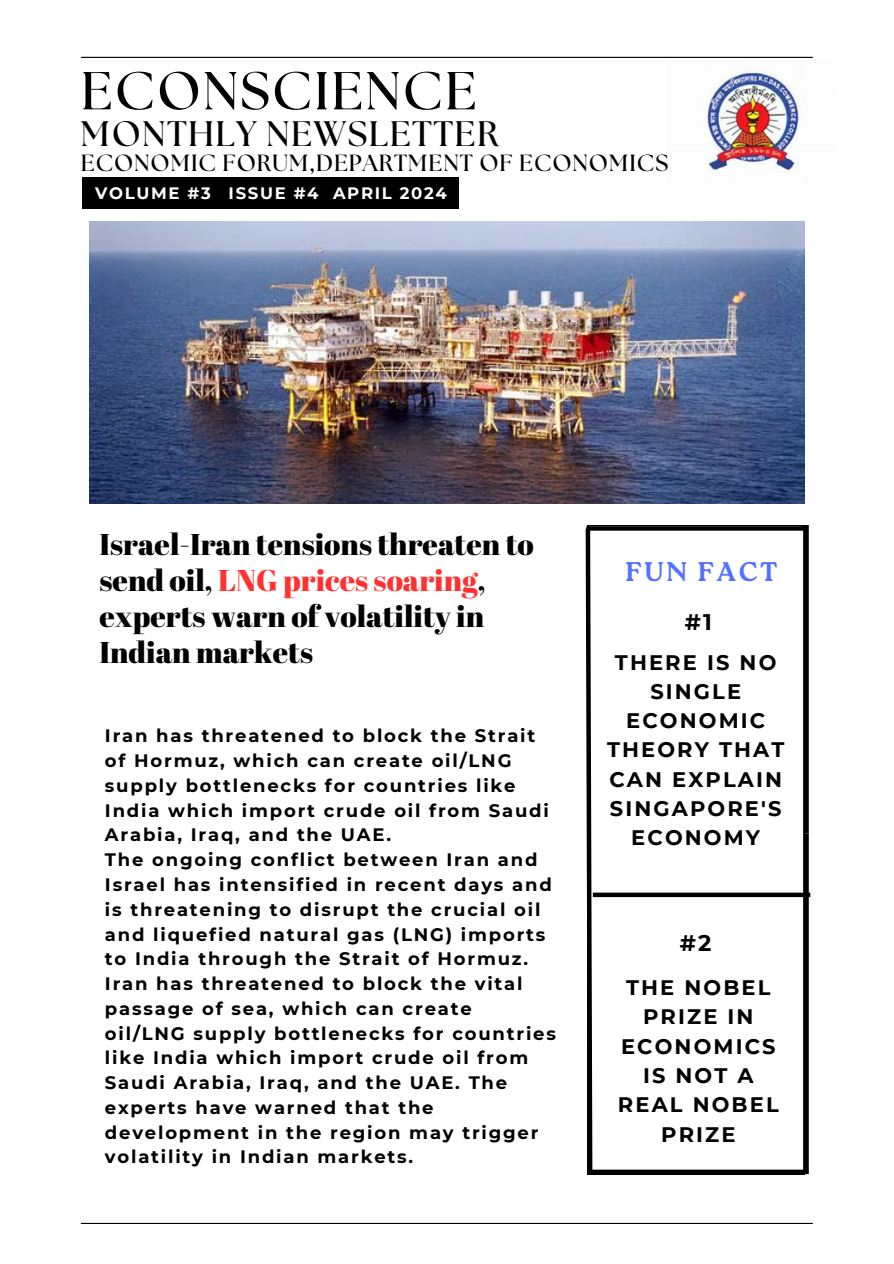
<style>
.page{position:relative;width:894px;height:1264px;background:#fff}
.page>*{position:absolute;margin:0;border:0;box-sizing:border-box;transform-origin:0 0}
.t1{font:700 53.4px "The Seasons";letter-spacing:.04em;color:#000}
.t2{font:700 35.4px "The Seasons";letter-spacing:.04em;color:#000}
.t3{font:30px/36px "Abril Fatface";color:#000}
.t4{font:700 27px "Roca One";letter-spacing:.1em;color:#5271ff}
.t5{font:700 23.4px "The Seasons";letter-spacing:.04em;color:#000}
.t6{font:700 22.5px "Montserrat";color:#000}
.t7{font:700 21px/29.2px "Montserrat";letter-spacing:.1em;color:#000;text-align:center}
.t8{font:700 18px/24.8px "Montserrat";letter-spacing:.1em;color:#000}
.t9{font:700 16.5px "Montserrat";letter-spacing:.1em;color:#fff}
.s1{color:#ff3131}
</style>
<div class="page">
<img style="left:89px;top:221px;width:715px;height:282px">
<svg style="left:594px;top:525px;width:210px;height:644px"></svg>
<img style="left:699px;top:68px;width:100px;height:106px">
<div style="left:592px;top:892px;width:218px;height:5px;background:#000"></div>
<svg style="left:585px;top:525px;width:9px;height:650px"></svg>
<hr style="left:804px;top:525px;width:4px;height:308px;background:#000">
<svg style="left:586px;top:526px;width:217px;height:4px"></svg>
<hr style="left:804px;top:833px;width:4px;height:341px;background:#000">
<div style="left:587px;top:1169px;width:217px;height:5px;background:#000"></div>
<div style="left:215px;top:177px;width:115px;height:32px;background:#000"></div>
<div style="left:82px;top:177px;width:140px;height:32px;background:#000"></div>
<hr style="left:81px;top:57px;width:731px;height:1px;background:#000">
<hr style="left:81px;top:1222px;width:731px;height:1px;background:#000">
<div style="left:320px;top:177px;width:138px;height:32px;background:#000"></div>
<h4 class="t1" style="left:81px;top:67px;width:397px">ECONSCIENCE</h4>
<h4 class="t2" style="left:81px;top:118px;width:419px">MONTHLY NEWSLETTER</h4>
<h4 class="t5" style="left:81px;top:152px;width:588px">ECONOMIC FORUM,DEPARTMENT OF ECONOMICS</h4>
<p class="t9" style="left:95px;top:183px;width:117px">VOLUME #3</p>
<h4 class="t9" style="left:228px;top:183px;width:91px">ISSUE #4</h4>
<h2 class="t9" style="left:333px;top:183px;width:115px">APRIL 2024</h2>
<p class="t3" style="left:99px;top:525px;width:436px">Israel-Iran tensions threaten to send oil, <span class="s1">LNG prices soaring</span>, experts warn of volatility in<br>Indian markets</p>
<p class="t8" style="left:105px;top:723px;width:452px">Iran has threatened to block the Strait of Hormuz, which can create oil/LNG supply bottlenecks for countries like India which import crude oil from Saudi Arabia, Iraq, and the UAE.<br>The ongoing conflict between Iran and Israel has intensified in recent days and is threatening to disrupt the crucial oil and liquefied natural gas (LNG) imports to India through the Strait of Hormuz.<br>Iran has threatened to block the vital passage of sea, which can create oil/LNG supply bottlenecks for countries like India which import crude oil from Saudi Arabia, Iraq, and the UAE. The experts have warned that the development in the region may trigger volatility in Indian markets.</p>
<p class="t4" style="left:625px;top:555px;width:154px">FUN FACT</p>
<h2 class="t6" style="left:684px;top:608px;width:29px">#1</h2>
<p class="t7" style="left:607px;top:647px;width:179px">THERE IS NO<br>SINGLE<br>ECONOMIC<br>THEORY THAT<br>CAN EXPLAIN<br>SINGAPORE'S<br>ECONOMY</p>
<h3 class="t6" style="left:679px;top:929px;width:33px">#2</h3>
<h1 class="t7" style="left:617px;top:973px;width:162px">THE NOBEL<br>PRIZE IN<br>ECONOMICS<br>IS NOT A<br>REAL NOBEL<br>PRIZE</h1>
</div>
